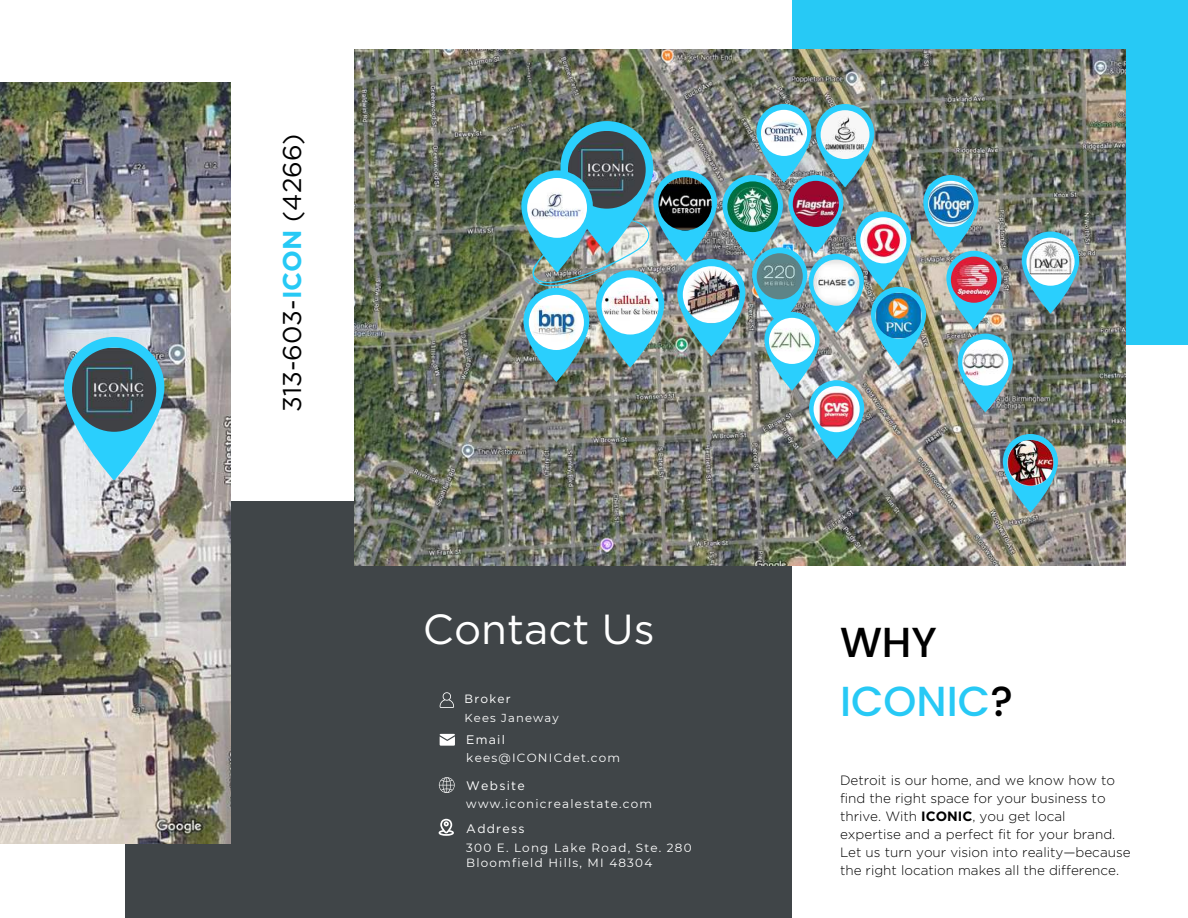
<style>
.page{position:relative;width:1188px;height:918px;background:#fff}
.page>*{position:absolute;margin:0;border:0;box-sizing:border-box;transform-origin:0 0}
.t1{font:500 42px/58.5px "Poppins";color:#27c9f5}
.t2{font:42px "Gotham";color:#fff}
.t3{font:25.8px "Gotham";color:#000}
.t4{font:300 13.5px/18px "Gotham";color:#000}
.t5{font:12.45px "Gotham";letter-spacing:.1em;color:#fff}
.t6{font:12px/15px "Montserrat";letter-spacing:.1em;color:#fff}
.t7{font:12px "Gotham";letter-spacing:.1em;color:#fff}
.t8{font:11.55px "Montserrat";letter-spacing:.1em;color:#fff}
.s1{font-weight:700;color:#27c9f5}
.s2{color:#000}
.s3{font-weight:700}
</style>
<div class="page">
<div style="left:792px;top:0;width:396px;height:345px;background:#27c9f5"></div>
<div style="left:125px;top:501px;width:666px;height:417px;background:#404548"></div>
<img style="left:0;top:83px;width:230px;height:760px">
<svg style="left:64px;top:337px;width:100px;height:142px;background:#7ccce6"></svg>
<img style="left:72px;top:348px;width:84px;height:84px;border-radius:50%">
<svg style="left:440px;top:692px;width:14px;height:16px"></svg>
<svg style="left:439px;top:819px;width:15px;height:17px"></svg>
<svg style="left:440px;top:734px;width:15px;height:11px"></svg>
<svg style="left:439px;top:777px;width:16px;height:16px"></svg>
<img style="left:354px;top:50px;width:772px;height:515px">
<img style="left:521px;top:104px;width:558px;height:409px">
<img style="left:683px;top:266px;width:57px;height:57px;border-radius:50%">
<h2 class="t3" style="left:275px;top:412px;width:280px;rotate:-90deg">313-603-<span class="s1">ICON</span> (4266)</h2>
<h1 class="t2" style="left:423px;top:602px;width:233px">Contact Us</h1>
<p class="t7" style="left:465px;top:691px;width:48px">Broker</p>
<p class="t8" style="left:465px;top:710px;width:96px">Kees Janeway</p>
<p class="t5" style="left:466px;top:732px;width:40px">Email</p>
<p class="t6" style="left:466px;top:750px;width:155px">kees@ICONICdet.com</p>
<p class="t5" style="left:466px;top:777px;width:60px">Website</p>
<p class="t6" style="left:466px;top:795px;width:187px">www.iconicrealestate.com</p>
<p class="t5" style="left:466px;top:821px;width:60px">Address</p>
<p class="t6" style="left:466px;top:839px;width:227px">300 E. Long Lake Road, Ste. 280<br>Bloomfield Hills, MI 48304</p>
<h1 class="t1" style="left:840px;top:613px;width:174px"><span class="s2">WHY<br></span>ICONIC<span class="s2">?</span></h1>
<p class="t4" style="left:840px;top:771px;width:292px">Detroit is our home, and we know how to find the right space for your business to thrive. With <span class="s3">ICONIC</span>, you get local<br>expertise and a perfect fit for your brand.<br>Let us turn your vision into reality—because the right location makes all the difference.</p>
</div>
